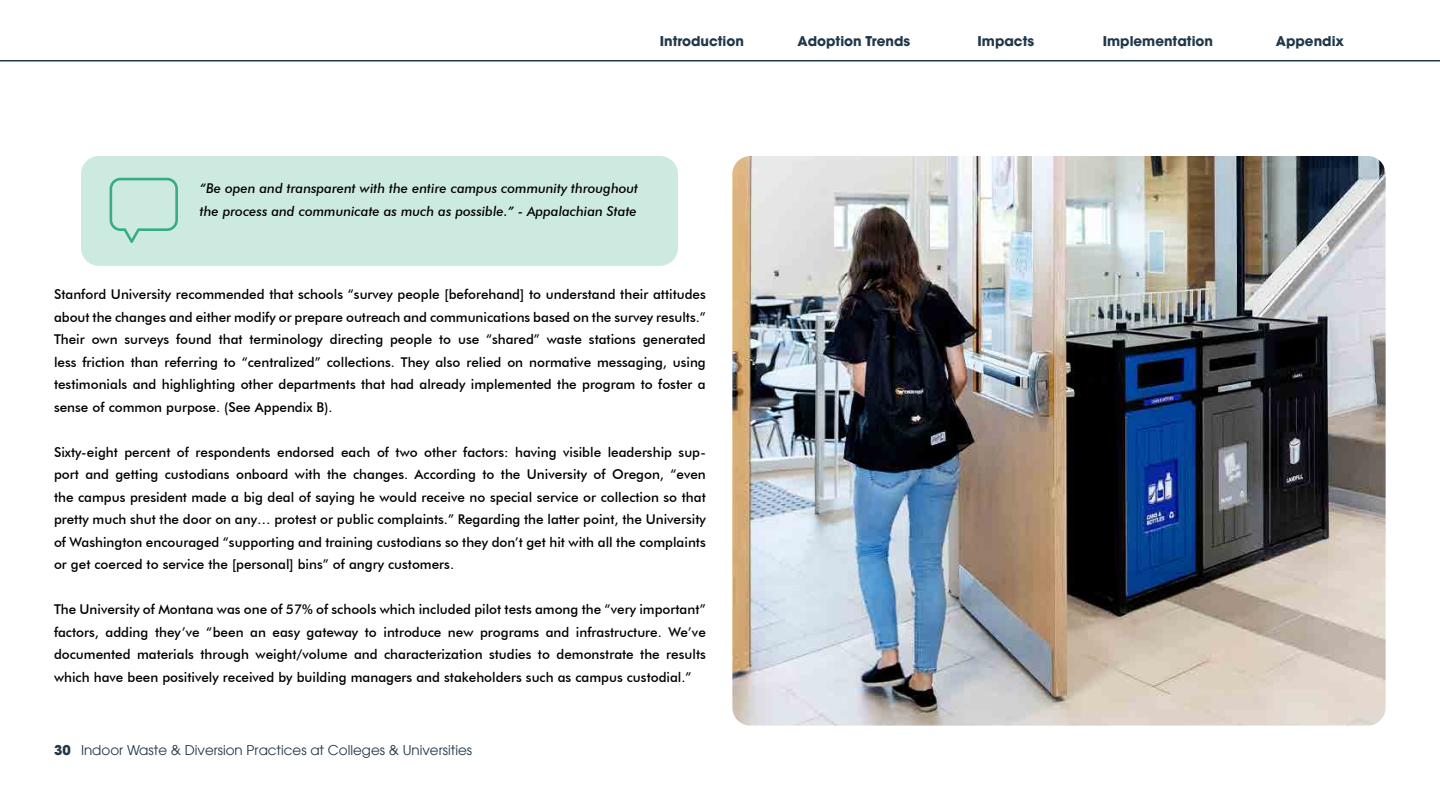
<style>
.page{position:relative;width:1440px;height:810px;background:#fff}
.page>*{position:absolute;margin:0;border:0;box-sizing:border-box;transform-origin:0 0}
.t1{font:500 13.5px/22.5px "Futura BT";color:#000;text-align:justify}
.t2{font:italic 500 13.5px/22.5px "Futura BT";color:#000}
.t3{font:700 13.5px "Avant Garde LT";color:#203749}
.t4{font:13.5px "Avant Garde LT";color:#203749}
.s1{font-weight:700}
</style>
<div class="page">
<hr style="left:0;top:60px;width:1440px;height:2px;background:#203749">
<div style="left:81px;top:156px;width:597px;height:110px;background:#cdeae1;border-radius:18px"></div>
<svg style="left:110px;top:178px;width:68px;height:65px"></svg>
<img style="left:732px;top:156px;width:654px;height:570px">
<p class="t3" style="left:660px;top:32px;width:86px">Introduction</p>
<p class="t2" style="left:200px;top:177px;width:440px">“Be open and transparent with the entire campus community throughout the process and communicate as much as possible.” - Appalachian State</p>
<p class="t1" style="left:54px;top:283px;width:653px">Stanford University recommended that schools “survey people [beforehand] to understand their attitudes about the changes and either modify or prepare outreach and communications based on the survey results.” Their own surveys found that terminology directing people to use “shared” waste stations generated less friction than referring to “centralized” collections. They also relied on normative messaging, using testimonials and highlighting other departments that had already implemented the program to foster a sense of common purpose. (See Appendix B).</p>
<p class="t1" style="left:54px;top:440px;width:653px">Sixty-eight percent of respondents endorsed each of two other factors: having visible leadership sup&shy;port and getting custodians onboard with the changes. According to the University of Oregon, “even the campus president made a big deal of saying he would receive no special service or collection so that pretty much shut the door on any… protest or public complaints.” Regarding the latter point, the University of Washington encouraged “supporting and training custodians so they don’t get hit with all the complaints or get coerced to service the [personal] bins” of angry customers.</p>
<p class="t1" style="left:54px;top:598px;width:653px">The University of Montana was one of 57% of schools which included pilot tests among the “very important” factors, adding they’ve “been an easy gateway to introduce new programs and infrastructure. We’ve documented materials through weight/volume and characterization studies to demonstrate the results which have been positively received by building managers and stakeholders such as campus custodial.”</p>
<p class="t4" style="left:54px;top:743px;width:420px"><span class="s1">30</span> Indoor Waste &amp; Diversion Practices at Colleges &amp; Universities</p>
<p class="t3" style="left:798px;top:32px;width:114px">Adoption Trends</p>
<p class="t3" style="left:978px;top:32px;width:58px">Impacts</p>
<p class="t3" style="left:1103px;top:32px;width:112px">Implementation</p>
<p class="t3" style="left:1276px;top:32px;width:70px">Appendix</p>
</div>
